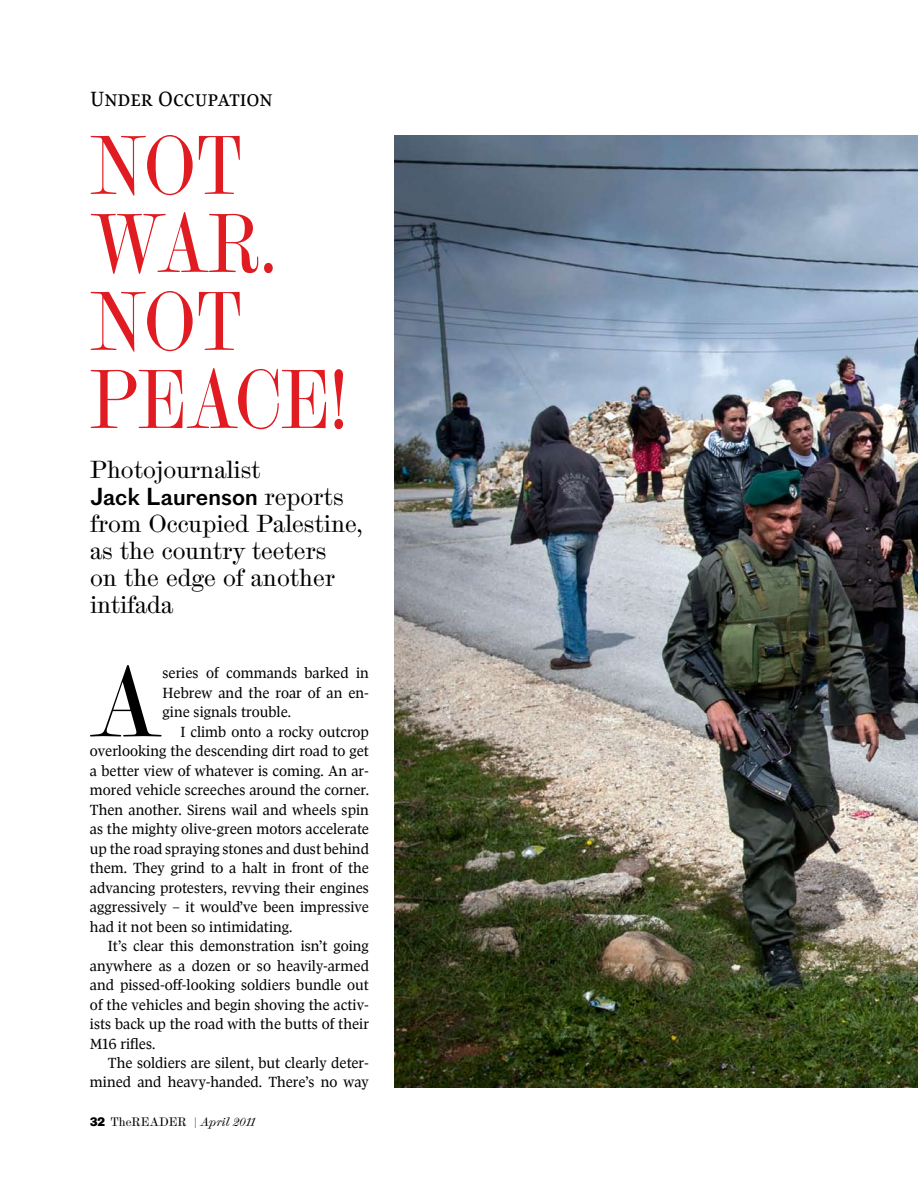
<style>
.page{position:relative;width:918px;height:1188px;background:#fff}
.page>*{position:absolute;margin:0;border:0;box-sizing:border-box;transform-origin:0 0}
.t1{font:96.45px "Scotch Modern Display";color:#000}
.t2{font:81px/78px "Scotch Modern Display";letter-spacing:-.015em;color:#e11b22;scale:.85 1}
.t3{font:24px/27px "Scotch Modern";color:#000}
.t4{font:700 24px "Figgins Sans";color:#000}
.t5{font:21px "Pratt Pro";color:#000}
.t6{font:15px/19.5px "Pratt Pro";color:#000;text-align:justify}
.t7{font:12px "Scotch Modern";color:#000}
.s1{font-family:"Scotch Modern";font-weight:400}
.s2{font-family:"Figgins Sans";font-weight:800}
.s3{font-style:italic}
</style>
<div class="page">
<img style="left:394px;top:135px;width:524px;height:953px">
<h3 class="t5" style="left:90px;top:87px;width:184px">Under Occupation</h3>
<h2 class="t2" style="left:90px;top:132px;width:305px">NOT<br>WAR .<br>NOT<br>PEACE!</h2>
<h3 class="t3" style="left:90px;top:456px;width:172px">Photojournalist</h3>
<h3 class="t4" style="left:90px;top:482px;width:255px">Jack Laurenson <span class="s1">reports</span></h3>
<h3 class="t3" style="left:90px;top:510px;width:274px">from Occupied Palestine, as the country teeters<br>on the edge of another intifada</h3>
<h1 class="t1" style="left:89px;top:646px;width:73px">A</h1>
<p class="t6" style="left:163px;top:664px;width:208px">series of commands barked in Hebrew and the roar of an en&shy;gine signals trouble.</p>
<p class="t6" style="left:90px;top:722px;width:281px;text-indent:91px">I climb onto a rocky outcrop overlooking the descending dirt road to get a better view of whatever is coming. An ar&shy;mored vehicle screeches around the corner.<br>Then another. Sirens wail and wheels spin as the mighty olive-green motors accelerate up the road spraying stones and dust behind them. They grind to a halt in front of the advancing protesters, revving their engines aggressively – it would’ve been impressive had it not been so intimidating.</p>
<p class="t6" style="left:90px;top:937px;width:281px;text-indent:18px">It’s clear this demonstration isn’t going anywhere as a dozen or so heavily-armed and pissed-off-looking soldiers bundle out of the vehicles and begin shoving the activ&shy;ists back up the road with the butts of their M16 rifles.</p>
<p class="t6" style="left:90px;top:1054px;width:281px;text-align:right">The soldiers are silent, but clearly deter&shy;mined and heavy-handed. There’s no way</p>
<p class="t7" style="left:90px;top:1114px;width:167px"><span class="s2">32</span> TheReader | <span class="s3">April 2011</span></p>
</div>
